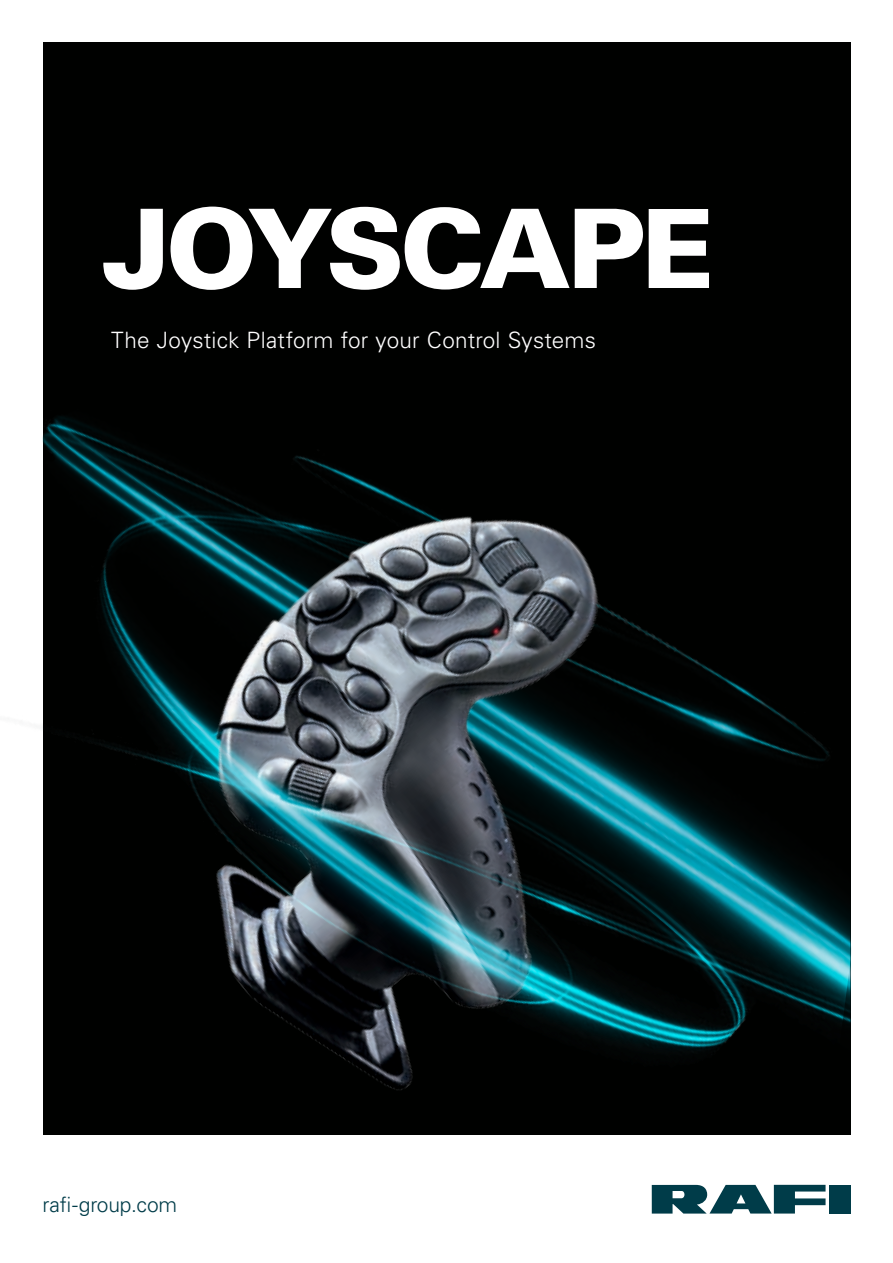
<style>
.page{position:relative;width:893px;height:1263px;background:#fff}
.page>*{position:absolute;margin:0;border:0;box-sizing:border-box;transform-origin:0 0}
.t1{font:900 109.65px "Univers LT Std";letter-spacing:-.045em;color:#fff}
.Paginierung{font:300 22.5px "Univers LT Std";letter-spacing:.01em;color:#fff}
.t2{font:300 21px "Univers LT Std";letter-spacing:-.005em;color:#003c49}
</style>
<div class="page">
<img style="left:651px;top:1184px;width:200px;height:30px">
<img style="left:42px;top:58px;width:810px;height:1077px">
<p class="t1" style="left:103px;top:180px;width:613px">JOYSCAPE</p>
<p class="Paginierung" style="left:111px;top:326px;width:486px">The Joystick Platform for your Control Systems</p>
<p class="t2" style="left:43px;top:1192px;width:136px">rafi-group.com</p>
</div>
